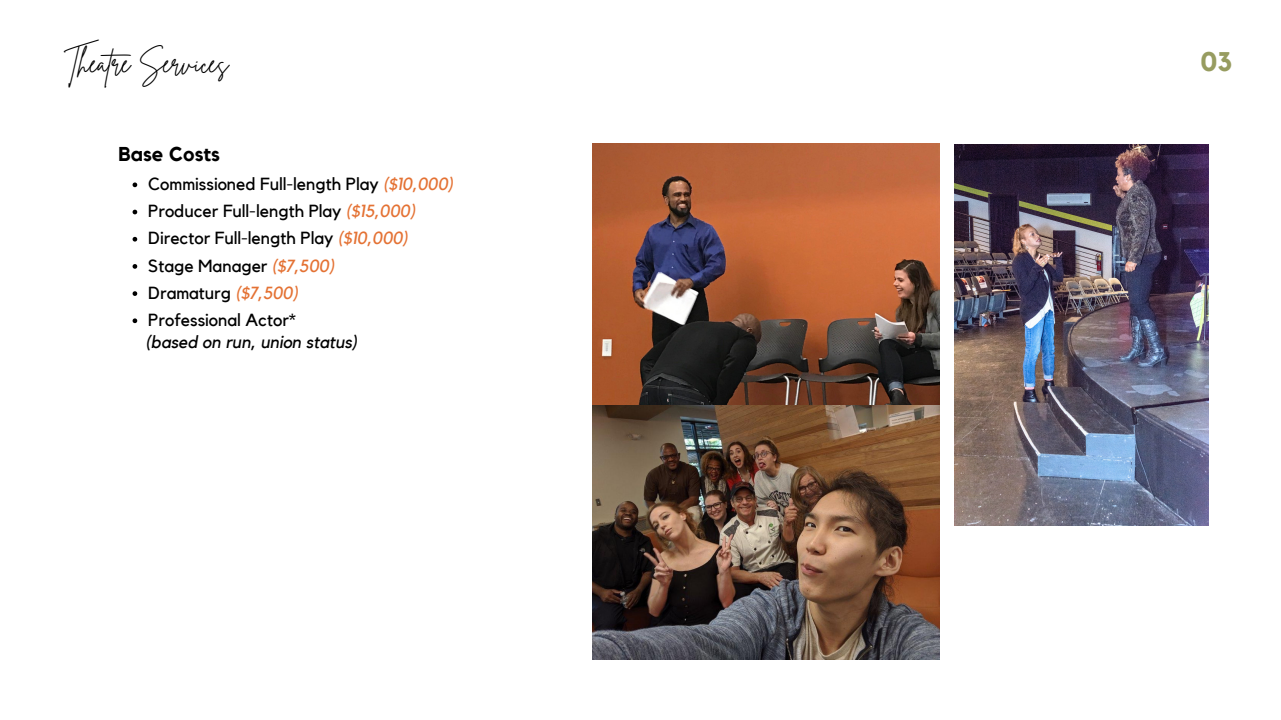
<style>
.page{position:relative;width:1281px;height:720px;background:#fff}
.page>*{position:absolute;margin:0;border:0;box-sizing:border-box;transform-origin:0 0}
.t1{font:26.88px "Brittany Signature";color:#000}
.t2{font:700 26.88px "Kollektif";color:#979c60}
.t3{font:700 20px "Kollektif";color:#000}
.t4{font:17.5px "Kollektif";color:#000}
.t5{font:italic 17.5px "Kollektif";color:#000}
.s1{font-style:italic;color:#e47234}
</style>
<div class="page">
<img style="left:954px;top:144px;width:255px;height:382px">
<img style="left:592px;top:405px;width:347px;height:254px">
<img style="left:592px;top:144px;width:347px;height:261px">
<svg style="left:133px;top:183px;width:4px;height:4px"></svg>
<svg style="left:133px;top:210px;width:4px;height:4px"></svg>
<svg style="left:133px;top:237px;width:4px;height:5px"></svg>
<svg style="left:133px;top:264px;width:4px;height:5px"></svg>
<svg style="left:133px;top:291px;width:4px;height:5px"></svg>
<svg style="left:133px;top:318px;width:4px;height:5px"></svg>
<p class="t1" style="left:64px;top:45px;width:166px">Theatre Services</p>
<p class="t3" style="left:118px;top:145px;width:103px">Base Costs</p>
<p class="t4" style="left:148px;top:176px;width:306px">Commissioned Full-length Play <span class="s1">($10,000)</span></p>
<p class="t4" style="left:148px;top:203px;width:269px">Producer Full-length Play <span class="s1">($15,000)</span></p>
<p class="t4" style="left:148px;top:230px;width:261px">Director Full-length Play <span class="s1">($10,000)</span></p>
<p class="t4" style="left:148px;top:257px;width:188px">Stage Manager <span class="s1">($7,500)</span></p>
<p class="t4" style="left:148px;top:285px;width:151px">Dramaturg <span class="s1">($7,500)</span></p>
<p class="t4" style="left:148px;top:312px;width:149px">Professional Actor*</p>
<p class="t5" style="left:146px;top:334px;width:213px">(based on run, union status)</p>
<h2 class="t2" style="left:1200px;top:50px;width:33px">03</h2>
</div>
